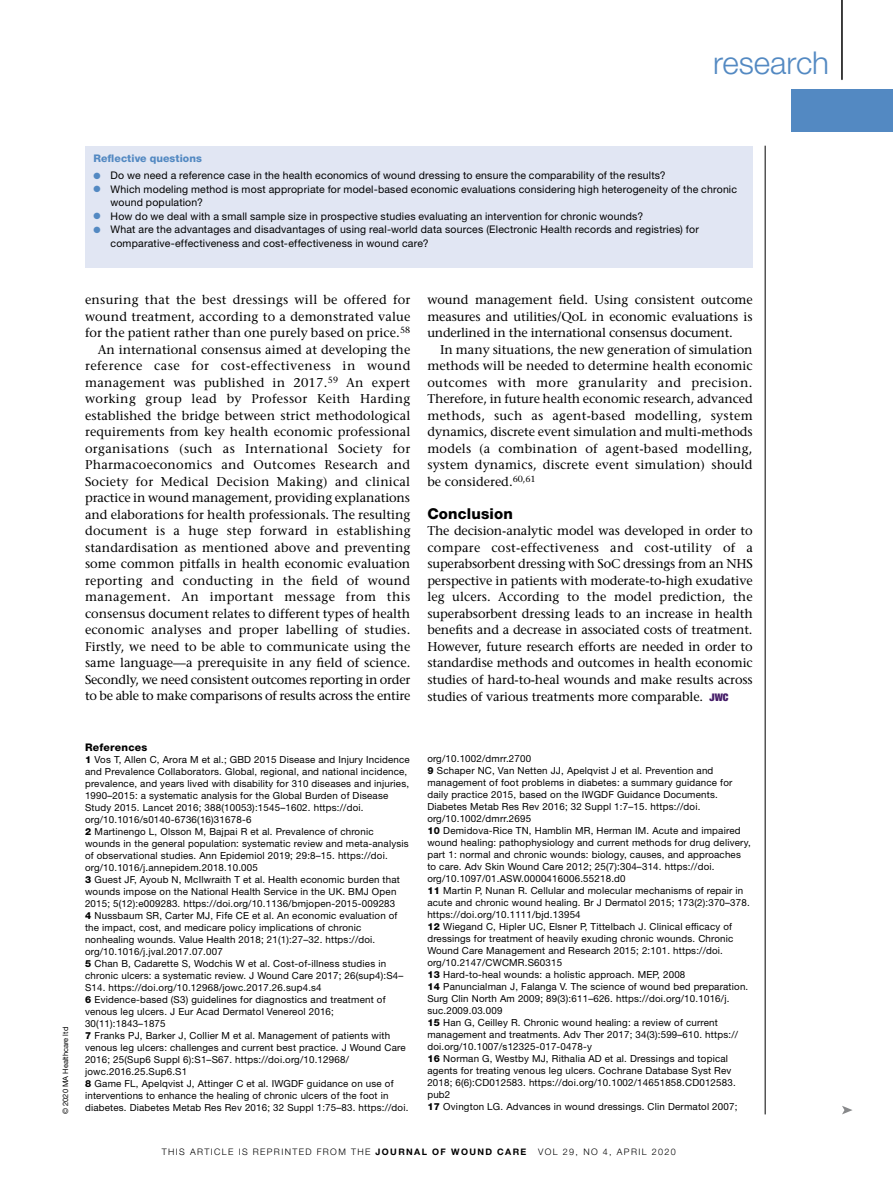
<style>
.page{position:relative;width:893px;height:1191px;background:#fff}
.page>*{position:absolute;margin:0;border:0;box-sizing:border-box;transform-origin:0 0}
.t1{font:300 31.5px "Helvetica Neue LT Std";color:#5389c2}
.t2{font:800 15px "Helvetica Neue LT Std";letter-spacing:.01em;color:#000}
.t3{font:500 12.75px/16.5px "Stone Serif Std";letter-spacing:.005em;color:#000;text-align:justify}
.t4{font:10.5px/13.5px "Helvetica Neue LT Std";letter-spacing:.02em;color:#000}
.t5{font:800 10.5px "Helvetica Neue LT Std";letter-spacing:.005em;color:#5389c2}
.t6{font:800 10.5px "Helvetica Neue LT Std";letter-spacing:.02em;color:#000}
.t7{font:9.75px/12px "Helvetica Neue LT Std";letter-spacing:.02em;color:#000}
.t8{font:300 9px "Helvetica Neue LT Std";letter-spacing:.15em;color:#000}
.t9{font:7.5px "Helvetica Neue LT Std";color:#000}
.s1{color:#5389c2}
.s2{font-family:"Helvetica Neue LT Std";font-weight:900;font-stretch:condensed;font-size:10.5px;color:#441b67}
.s3{font-weight:800}
.s4{font-weight:700}
</style>
<div class="page">
<hr style="left:842px;top:0;width:1px;height:80px;background:#000">
<div style="left:791px;top:89px;width:102px;height:43px;background:#5389c2"></div>
<svg style="left:842px;top:1106px;width:11px;height:8px"></svg>
<hr style="left:765px;top:146px;width:1px;height:968px;background:#000">
<div style="left:85px;top:146px;width:668px;height:121px;background:#e1e6f3"></div>
<h1 class="t1" style="left:713px;top:44px;width:118px">research</h1>
<p class="t5" style="left:94px;top:152px;width:110px">Reflective questions</p>
<p class="t4" style="left:94px;top:169px;width:574px"><span class="s1">●</span> Do we need a reference case in the health economics of wound dressing to ensure the comparability of the results?</p>
<p class="t4" style="left:111px;top:182px;width:628px;text-indent:-17px"><span class="s1">●</span> Which modeling method is most appropriate for model-based economic evaluations considering high heterogeneity of the chronic wound population?</p>
<p class="t4" style="left:94px;top:209px;width:551px"><span class="s1">●</span> How do we deal with a small sample size in prospective studies evaluating an intervention for chronic wounds?</p>
<p class="t4" style="left:111px;top:223px;width:590px;text-indent:-17px"><span class="s1">●</span> What are the advantages and disadvantages of using real-world data sources (Electronic Health records and registries) for comparative-effectiveness and cost-effectiveness in wound care?</p>
<p class="t9" style="left:61px;top:1114px;width:88px;rotate:-90deg">© 2020 MA Healthcare ltd</p>
<p class="t3" style="left:85px;top:292px;width:327px;text-align:right">ensuring that the best dressings will be offered for wound treatment, according to a demonstrated value for the patient rather than one purely based on price.<sup>58<br></sup>An international consensus aimed at developing the reference case for cost-effectiveness in wound management was published in 2017.<sup>59</sup> An expert working group lead by Professor Keith Harding established the bridge between strict methodological requirements from key health economic professional organisations (such as International Society for Pharmacoeconomics and Outcomes Research and Society for Medical Decision Making) and clinical practice in wound management, providing explanations and elaborations for health professionals. The resulting document is a huge step forward in establishing standardisation as mentioned above and preventing some common pitfalls in health economic evaluation reporting and conducting in the field of wound management. An important message from this consensus document relates to different types of health economic analyses and proper labelling of studies.<br>Firstly, we need to be able to communicate using the same language—a prerequisite in any field of science.<br>Secondly, we need consistent outcomes reporting in order to be able to make comparisons of results across the entire</p>
<h3 class="t3" style="left:427px;top:292px;width:327px">wound management field. Using consistent outcome measures and utilities/QoL in economic evaluations is underlined in the international consensus document.</h3>
<p class="t3" style="left:427px;top:341px;width:327px;text-indent:13px">In many situations, the new generation of simulation methods will be needed to determine health economic outcomes with more granularity and precision.<br>Therefore, in future health economic research, advanced methods, such as agent-based modelling, system dynamics, discrete event simulation and multi-methods models (a combination of agent-based modelling, system dynamics, discrete event simulation) should be considered.<sup>60,61</sup></p>
<h2 class="t2" style="left:427px;top:504px;width:87px">Conclusion</h2>
<p class="t3" style="left:427px;top:523px;width:327px">The decision-analytic model was developed in order to compare cost-effectiveness and cost-utility of a superabsorbent dressing with SoC dressings from an NHS perspective in patients with moderate-to-high exudative leg ulcers. According to the model prediction, the superabsorbent dressing leads to an increase in health benefits and a decrease in associated costs of treatment.<br>However, future research efforts are needed in order to standardise methods and outcomes in health economic studies of hard-to-heal wounds and make results across studies of various treatments more comparable. <span class="s2">JWC</span></p>
<p class="t6" style="left:85px;top:741px;width:64px">References</p>
<p class="t7" style="left:85px;top:753px;width:326px"><span class="s3">1</span> Vos T, Allen C, Arora M et al.; GBD 2015 Disease and Injury Incidence and Prevalence Collaborators. Global, regional, and national incidence, prevalence, and years lived with disability for 310 diseases and injuries, 1990–2015: a systematic analysis for the Global Burden of Disease Study 2015. Lancet 2016; 388(10053):1545–1602. https://doi. org/10.1016/s0140-6736(16)31678-6<br><span class="s3">2</span> Martinengo L, Olsson M, Bajpai R et al. Prevalence of chronic wounds in the general population: systematic review and meta-analysis of observational studies. Ann Epidemiol 2019; 29:8–15. https://doi. org/10.1016/j.annepidem.2018.10.005<br><span class="s3">3</span> Guest JF, Ayoub N, McIlwraith T et al. Health economic burden that wounds impose on the National Health Service in the UK. BMJ Open 2015; 5(12):e009283. https://doi.org/10.1136/bmjopen-2015-009283<br><span class="s3">4</span> Nussbaum SR, Carter MJ, Fife CE et al. An economic evaluation of the impact, cost, and medicare policy implications of chronic nonhealing wounds. Value Health 2018; 21(1):27–32. https://doi. org/10.1016/j.jval.2017.07.007<br><span class="s3">5</span> Chan B, Cadarette S, Wodchis W et al. Cost-of-illness studies in chronic ulcers: a systematic review. J Wound Care 2017; 26(sup4):S4– S14. https://doi.org/10.12968/jowc.2017.26.sup4.s4<br><span class="s3">6</span> Evidence-based (S3) guidelines for diagnostics and treatment of venous leg ulcers. J Eur Acad Dermatol Venereol 2016; 30(11):1843–1875<br><span class="s3">7</span> Franks PJ, Barker J, Collier M et al. Management of patients with venous leg ulcers: challenges and current best practice. J Wound Care 2016; 25(Sup6 Suppl 6):S1–S67. https://doi.org/10.12968/ jowc.2016.25.Sup6.S1<br><span class="s3">8</span> Game FL, Apelqvist J, Attinger C et al. IWGDF guidance on use of interventions to enhance the healing of chronic ulcers of the foot in diabetes. Diabetes Metab Res Rev 2016; 32 Suppl 1:75–83. https://doi.</p>
<p class="t7" style="left:427px;top:752px;width:325px">org/10.1002/dmrr.2700<br><span class="s3">9</span> Schaper NC, Van Netten JJ, Apelqvist J et al. Prevention and management of foot problems in diabetes: a summary guidance for daily practice 2015, based on the IWGDF Guidance Documents.<br>Diabetes Metab Res Rev 2016; 32 Suppl 1:7–15. https://doi. org/10.1002/dmrr.2695<br><span class="s3">10</span> Demidova-Rice TN, Hamblin MR, Herman IM. Acute and impaired wound healing: pathophysiology and current methods for drug delivery, part 1: normal and chronic wounds: biology, causes, and approaches to care. Adv Skin Wound Care 2012; 25(7):304–314. https://doi. org/10.1097/01.ASW.0000416006.55218.d0<br><span class="s3">11</span> Martin P, Nunan R. Cellular and molecular mechanisms of repair in acute and chronic wound healing. Br J Dermatol 2015; 173(2):370–378. https://doi.org/10.1111/bjd.13954<br><span class="s3">12</span> Wiegand C, Hipler UC, Elsner P, Tittelbach J. Clinical efficacy of dressings for treatment of heavily exuding chronic wounds. Chronic Wound Care Management and Research 2015; 2:101. https://doi. org/10.2147/CWCMR.S60315<br><span class="s3">13</span> Hard-to-heal wounds: a holistic approach. MEP, 2008<br><span class="s3">14</span> Panuncialman J, Falanga V. The science of wound bed preparation.<br>Surg Clin North Am 2009; 89(3):611–626. https://doi.org/10.1016/j. suc.2009.03.009<br><span class="s3">15</span> Han G, Ceilley R. Chronic wound healing: a review of current management and treatments. Adv Ther 2017; 34(3):599–610. https:// doi.org/10.1007/s12325-017-0478-y<br><span class="s3">16</span> Norman G, Westby MJ, Rithalia AD et al. Dressings and topical agents for treating venous leg ulcers. Cochrane Database Syst Rev 2018; 6(6):CD012583. https://doi.org/10.1002/14651858.CD012583. pub2<br><span class="s3">17</span> Ovington LG. Advances in wound dressings. Clin Dermatol 2007;</p>
<p class="t8" style="left:162px;top:1146px;width:366px">THIS ARTICLE IS REPRINTED FROM THE <span class="s4">JOURNAL OF WOUND CARE</span></p>
<p class="t8" style="left:538px;top:1146px;width:139px">VOL 29, NO 4, APRIL 2020</p>
</div>
